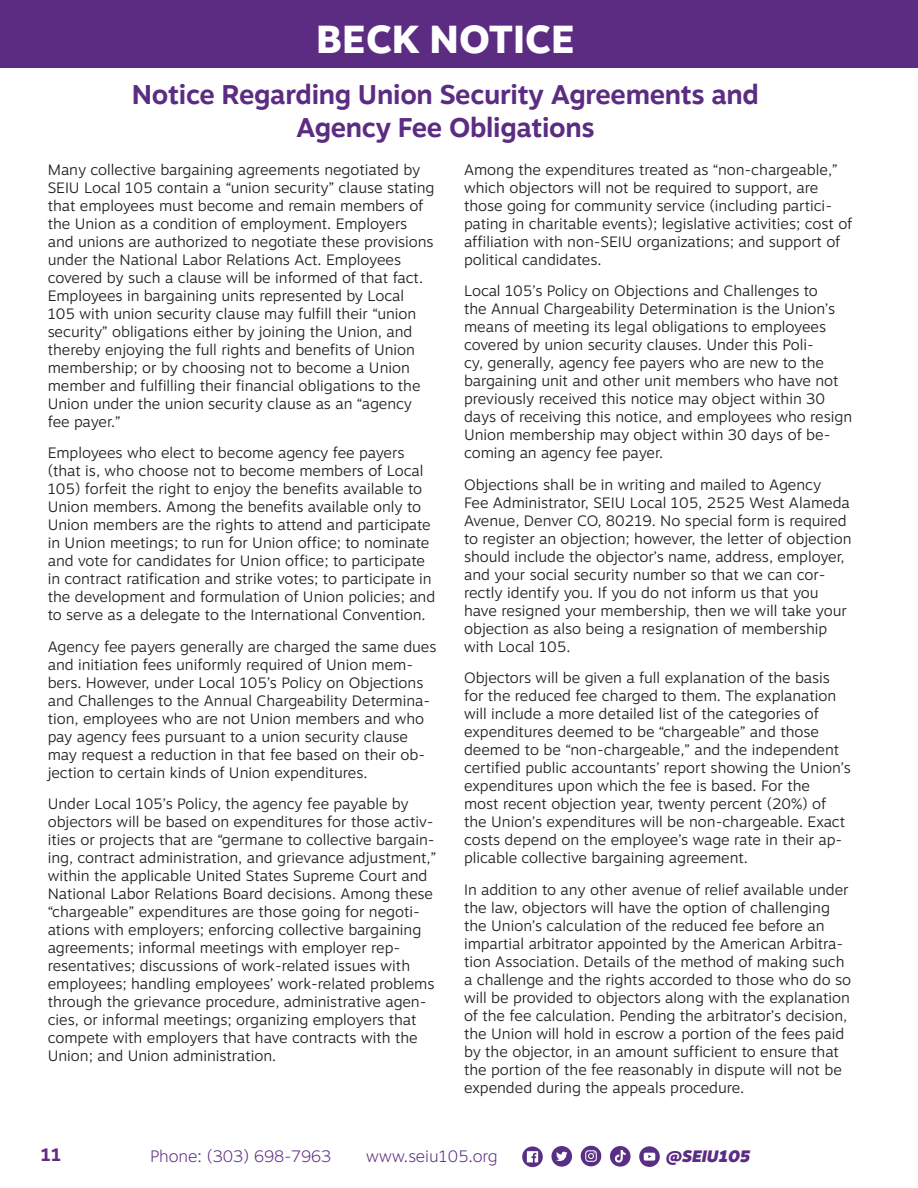
<style>
.page{position:relative;width:918px;height:1188px;background:#fff}
.page>*{position:absolute;margin:0;border:0;box-sizing:border-box;transform-origin:0 0}
.Page_Header_-_EN{font:800 39px "Motiva Sans";color:#fff}
.Page_Header_-_EN-2{font:700 27px/33px "Motiva Sans";letter-spacing:-.01em;color:#5c2c82;text-align:center}
.t1{font:700 18px "Motiva Sans";color:#5c2c82}
.t2{font:100 16.5px "Motiva Sans";color:#5c2c82}
.t3{font:italic 900 16.5px "Motiva Sans";color:#5c2c82}
.Body_Copy_EN{font:300 15px/18px "Motiva Sans";color:#231f20}
</style>
<div class="page">
<svg style="left:522px;top:1147px;width:21px;height:20px"></svg>
<svg style="left:527px;top:1151px;width:11px;height:11px"></svg>
<div style="left:551px;top:1146px;width:21px;height:21px;background:#582f84;border-radius:50%"></div>
<svg style="left:556px;top:1151px;width:12px;height:10px"></svg>
<div style="left:581px;top:1146px;width:20px;height:20px;background:#582f84;border-radius:50%"></div>
<svg style="left:585px;top:1150px;width:12px;height:12px"></svg>
<div style="left:610px;top:1146px;width:21px;height:21px;background:#582f84;border-radius:50%"></div>
<svg style="left:614px;top:1150px;width:12px;height:13px"></svg>
<svg style="left:639px;top:1146px;width:21px;height:21px"></svg>
<svg style="left:644px;top:1153px;width:11px;height:8px"></svg>
<div style="left:0;top:0;width:918px;height:68px;background:#5c2c82"></div>
<p class="Page_Header_-_EN" style="left:316px;top:11px;width:260px">BECK NOTICE</p>
<p class="Page_Header_-_EN-2" style="left:132px;top:78px;width:629px">Notice Regarding Union Security Agreements and<br>Agency Fee Obligations</p>
<p class="Body_Copy_EN" style="left:48px;top:160px;width:388px">Many collective bargaining agreements negotiated by SEIU Local 105 contain a “union security” clause stating that employees must become and remain members of the Union as a condition of employment. Employers and unions are authorized to negotiate these provisions under the National Labor Relations Act. Employees covered by such a clause will be informed of that fact.<br>Employees in bargaining units represented by Local 105 with union security clause may fulfill their “union security” obligations either by joining the Union, and thereby enjoying the full rights and benefits of Union membership; or by choosing not to become a Union member and fulfilling their financial obligations to the Union under the union security clause as an “agency fee payer.”</p>
<p class="Body_Copy_EN" style="left:48px;top:444px;width:389px">Employees who elect to become agency fee payers (that is, who choose not to become members of Local 105) forfeit the right to enjoy the benefits available to Union members. Among the benefits available only to Union members are the rights to attend and participate in Union meetings; to run for Union office; to nominate and vote for candidates for Union office; to participate in contract ratification and strike votes; to participate in the development and formulation of Union policies; and to serve as a delegate to the International Convention.</p>
<p class="Body_Copy_EN" style="left:48px;top:637px;width:390px">Agency fee payers generally are charged the same dues and initiation fees uniformly required of Union mem&shy;bers. However, under Local 105’s Policy on Objections and Challenges to the Annual Chargeability Determina&shy;tion, employees who are not Union members and who pay agency fees pursuant to a union security clause may request a reduction in that fee based on their ob&shy;jection to certain kinds of Union expenditures.</p>
<p class="Body_Copy_EN" style="left:48px;top:795px;width:390px">Under Local 105’s Policy, the agency fee payable by objectors will be based on expenditures for those activ&shy;ities or projects that are “germane to collective bargain&shy;ing, contract administration, and grievance adjustment,” within the applicable United States Supreme Court and National Labor Relations Board decisions. Among these “chargeable” expenditures are those going for negoti&shy;ations with employers; enforcing collective bargaining agreements; informal meetings with employer rep&shy;resentatives; discussions of work-related issues with employees; handling employees’ work-related problems through the grievance procedure, administrative agen&shy;cies, or informal meetings; organizing employers that compete with employers that have contracts with the Union; and Union administration.</p>
<p class="Body_Copy_EN" style="left:464px;top:160px;width:390px">Among the expenditures treated as “non-chargeable,” which objectors will not be required to support, are those going for community service (including partici&shy;pating in charitable events); legislative activities; cost of affiliation with non-SEIU organizations; and support of political candidates.</p>
<p class="Body_Copy_EN" style="left:464px;top:282px;width:390px">Local 105’s Policy on Objections and Challenges to<br>the Annual Chargeability Determination is the Union’s means of meeting its legal obligations to employees covered by union security clauses. Under this Poli-<br>cy, generally, agency fee payers who are new to the bargaining unit and other unit members who have not previously received this notice may object within 30 days of receiving this notice, and employees who resign Union membership may object within 30 days of be&shy;coming an agency fee payer.</p>
<p class="Body_Copy_EN" style="left:464px;top:475px;width:389px">Objections shall be in writing and mailed to Agency<br>Fee Administrator, SEIU Local 105, 2525 West Alameda Avenue, Denver CO, 80219. No special form is required to register an objection; however, the letter of objection should include the objector’s name, address, employer, and your social security number so that we can cor&shy;rectly identify you. If you do not inform us that you have resigned your membership, then we will take your objection as also being a resignation of membership with Local 105.</p>
<p class="Body_Copy_EN" style="left:464px;top:669px;width:388px">Objectors will be given a full explanation of the basis for the reduced fee charged to them. The explanation will include a more detailed list of the categories of expenditures deemed to be “chargeable” and those deemed to be “non-chargeable,” and the independent certified public accountants’ report showing the Union’s expenditures upon which the fee is based. For the<br>most recent objection year, twenty percent (20%) of the Union’s expenditures will be non-chargeable. Exact costs depend on the employee’s wage rate in their ap&shy;plicable collective bargaining agreement.</p>
<p class="Body_Copy_EN" style="left:464px;top:880px;width:389px">In addition to any other avenue of relief available under the law, objectors will have the option of challenging the Union’s calculation of the reduced fee before an impartial arbitrator appointed by the American Arbitra&shy;tion Association. Details of the method of making such a challenge and the rights accorded to those who do so will be provided to objectors along with the explanation of the fee calculation. Pending the arbitrator’s decision, the Union will hold in escrow a portion of the fees paid by the objector, in an amount sufficient to ensure that the portion of the fee reasonably in dispute will not be expended during the appeals procedure.</p>
<p class="t1" style="left:40px;top:1142px;width:22px">11</p>
<p class="t2" style="left:150px;top:1144px;width:183px">Phone: (303) 698-7963</p>
<p class="t2" style="left:366px;top:1144px;width:133px">www.seiu105.org</p>
<p class="t3" style="left:666px;top:1144px;width:86px">@SEIU105</p>
</div>
